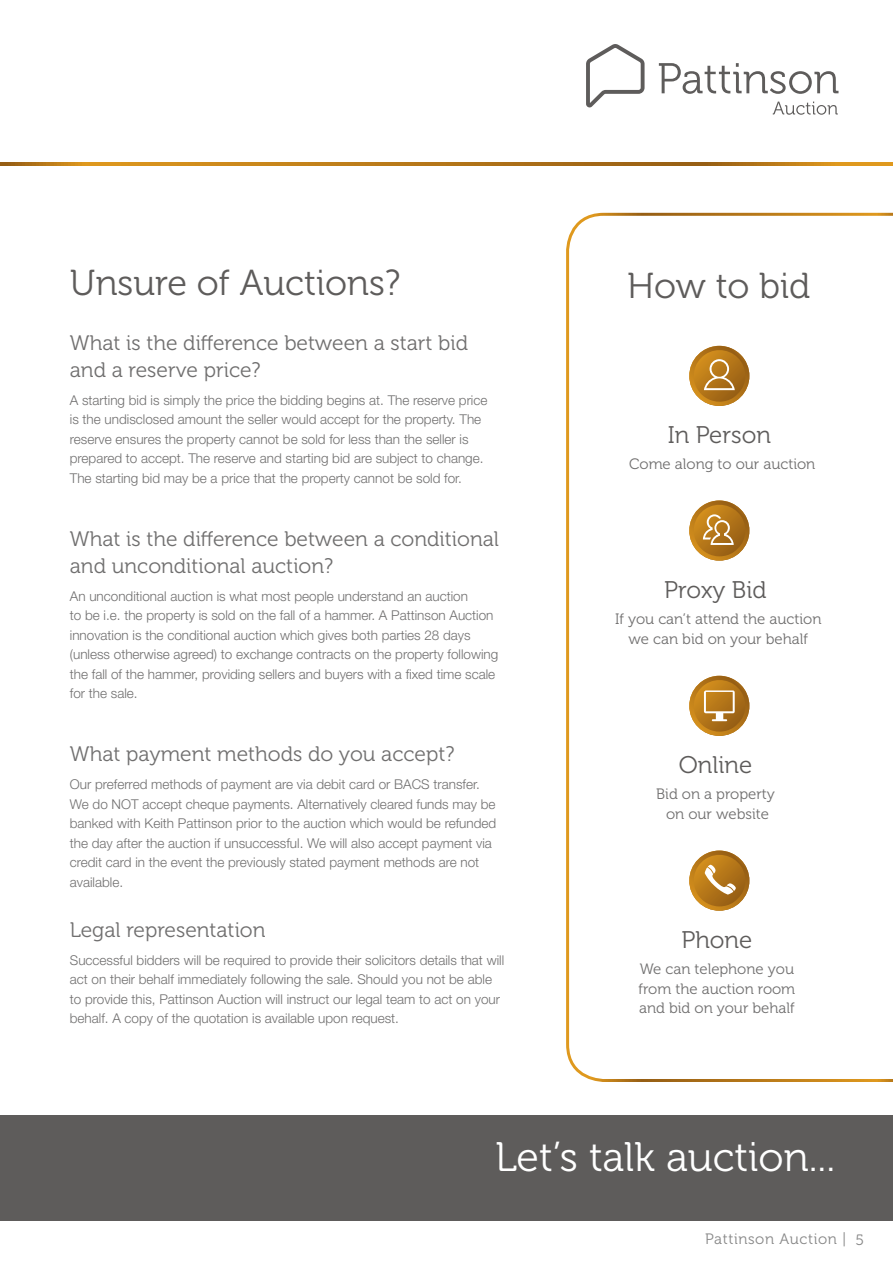
<style>
.page{position:relative;width:893px;height:1263px;background:#fff}
.page>*{position:absolute;margin:0;border:0;box-sizing:border-box;transform-origin:0 0}
.t1{font:41.25px "Museo 300";color:#fff}
.t2{font:36px "Museo 300";color:#5e5c5b}
.t3{font:24px "Museo 300";color:#5e5c5b}
.t4{font:21px/27px "Museo 300";color:#706f6f}
.t5{font:15px/19.5px "Museo 300";color:#706f6f;text-align:center}
.t6{font:15px "Museo 300";letter-spacing:.04em;color:#878787}
.t7{font:300 13.5px/19.5px "Helvetica Neue LT Pro";color:#706f6f}
</style>
<div class="page">
<div style="left:0;top:1115px;width:893px;height:105px;background:#5e5c5b"></div>
<svg style="left:0;top:163px;width:893px;height:3px;background:#bb7c19"></svg>
<svg style="left:586px;top:44px;width:59px;height:63px"></svg>
<svg style="left:659px;top:63px;width:179px;height:31px"></svg>
<svg style="left:773px;top:102px;width:65px;height:13px"></svg>
<svg style="left:566px;top:212px;width:327px;height:870px"></svg>
<svg style="left:685px;top:346px;width:68px;height:64px"></svg>
<svg style="left:685px;top:500px;width:68px;height:65px"></svg>
<svg style="left:685px;top:676px;width:68px;height:64px"></svg>
<svg style="left:685px;top:850px;width:68px;height:65px"></svg>
<h2 class="t2" style="left:70px;top:263px;width:332px">Unsure of Auctions?</h2>
<h3 class="t4" style="left:70px;top:329px;width:400px">What is the difference between a start bid and a reserve price?</h3>
<p class="t7" style="left:70px;top:390px;width:419px">A starting bid is simply the price the bidding begins at. The reserve price is the undisclosed amount the seller would accept for the property. The reserve ensures the property cannot be sold for less than the seller is prepared to accept. The reserve and starting bid are subject to change.<br>The starting bid may be a price that the property cannot be sold for.</p>
<h3 class="t4" style="left:70px;top:525px;width:431px">What is the difference between a conditional and unconditional auction?</h3>
<p class="t7" style="left:70px;top:586px;width:430px">An unconditional auction is what most people understand an auction<br>to be i.e. the property is sold on the fall of a hammer. A Pattinson Auction innovation is the conditional auction which gives both parties 28 days (unless otherwise agreed) to exchange contracts on the property following the fall of the hammer, providing sellers and buyers with a fixed time scale for the sale.</p>
<h3 class="t4" style="left:70px;top:741px;width:386px">What payment methods do you accept?</h3>
<p class="t7" style="left:70px;top:774px;width:428px">Our preferred methods of payment are via debit card or BACS transfer.<br>We do NOT accept cheque payments. Alternatively cleared funds may be banked with Keith Pattinson prior to the auction which would be refunded the day after the auction if unsuccessful. We will also accept payment via credit card in the event the previously stated payment methods are not available.</p>
<h3 class="t4" style="left:70px;top:917px;width:197px">Legal representation</h3>
<p class="t7" style="left:70px;top:950px;width:436px">Successful bidders will be required to provide their solicitors details that will act on their behalf immediately following the sale. Should you not be able to provide this, Pattinson Auction will instruct our legal team to act on your behalf. A copy of the quotation is available upon request.</p>
<h2 class="t2" style="left:627px;top:267px;width:185px">How to bid</h2>
<h3 class="t3" style="left:668px;top:422px;width:105px">In Person</h3>
<p class="t5" style="left:629px;top:455px;width:188px">Come along to our auction</p>
<h3 class="t3" style="left:664px;top:577px;width:104px">Proxy Bid</h3>
<p class="t5" style="left:615px;top:609px;width:208px">If you can’t attend the auction we can bid on your behalf</p>
<h3 class="t3" style="left:679px;top:752px;width:75px">Online</h3>
<p class="t5" style="left:656px;top:785px;width:120px">Bid on a property on our website</p>
<h3 class="t3" style="left:681px;top:927px;width:72px">Phone</h3>
<p class="t5" style="left:639px;top:959px;width:158px;text-align:justify">We can telephone you from the auction room and bid on your behalf</p>
<h1 class="t1" style="left:495px;top:1134px;width:342px">Let’s talk auction...</h1>
<p class="t6" style="left:705px;top:1231px;width:160px">Pattinson Auction | 5</p>
</div>
